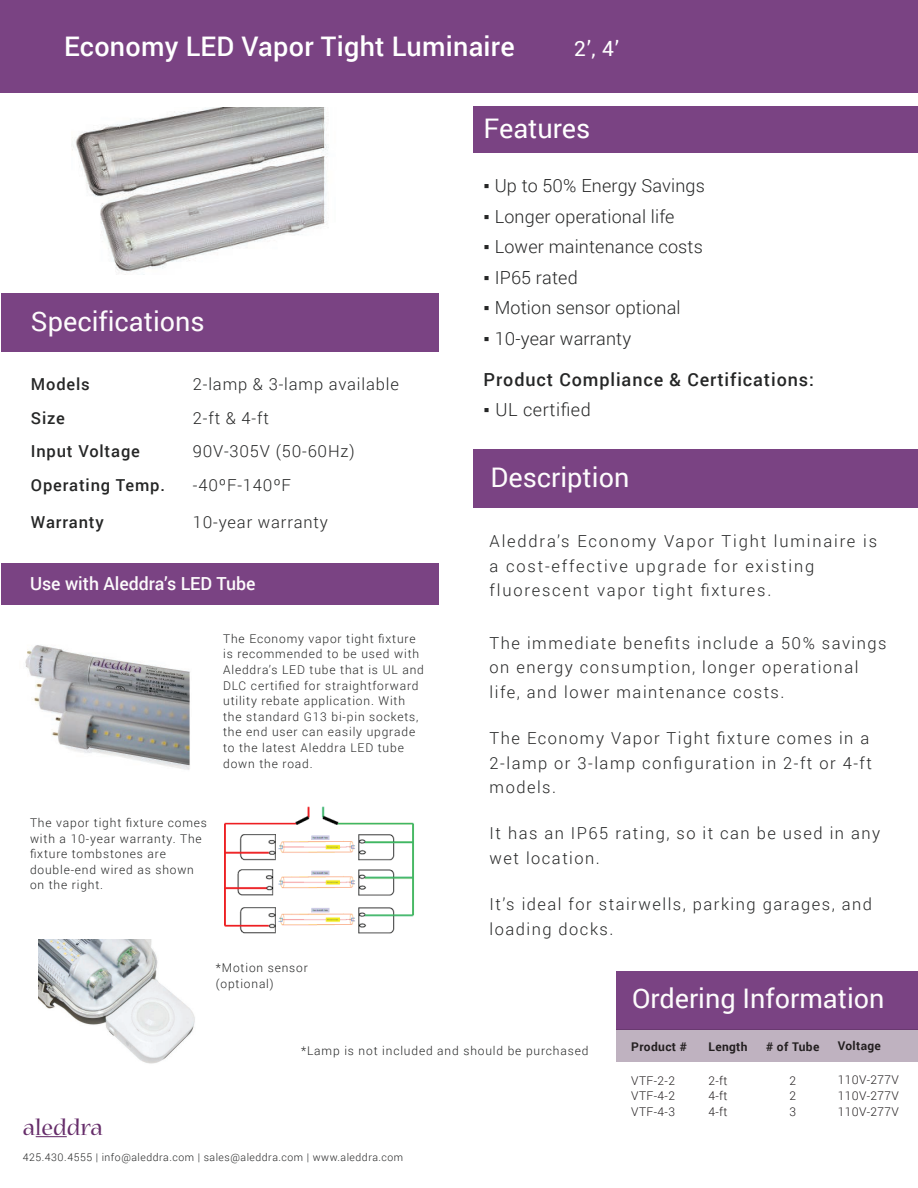
<style>
.page{position:relative;width:918px;height:1188px;background:#fff}
.page>*{position:absolute;margin:0;border:0;box-sizing:border-box;transform-origin:0 0}
.t1{font:27px "Roboto";color:#fdfbfc}
.t2{font:500 27px "Roboto";letter-spacing:.01em;color:#fff}
.t3{font:27px "Roboto";color:#fff}
.t4{font:24.45px "Nueva Std";color:#662d6a;scale:1.06 1}
.t5{font:21px "Roboto";color:#fff}
.t6{font:300 18px "Roboto";letter-spacing:.01em;color:#252626}
.t7{font:500 18px "Roboto";letter-spacing:.05em;color:#252626}
.t8{font:500 18px "Roboto";color:#fdfbfc}
.t9{font:300 18px "Roboto";letter-spacing:.03em;color:#252626}
.t10{font:300 16.5px/24.6px "Roboto";letter-spacing:.09em;color:#252626}
.t11{font:300 16.5px/24.6px "Roboto";letter-spacing:.11em;color:#252626}
.t12{font:300 16.5px "Roboto";letter-spacing:.05em;color:#252626}
.t13{font:500 16.5px "Roboto";letter-spacing:.05em;color:#252626}
.t14{font:300 12px/15.6px "Roboto";letter-spacing:.07em;color:#252626}
.t15{font:300 12px/15.6px "Roboto";letter-spacing:.03em;color:#231f20;text-align:justify}
.t16{font:700 12px "Roboto";letter-spacing:.03em;color:#231f20}
.t17{font:300 10.5px "Roboto";letter-spacing:.05em;color:#252626}
.s1{font-family:"Arial";font-weight:400}
</style>
<div class="page">
<div style="left:473px;top:106px;width:445px;height:46px;background:#7a4383"></div>
<div style="left:0;top:0;width:918px;height:92px;background:#7a4383"></div>
<div style="left:2px;top:293px;width:437px;height:59px;background:#7a4383"></div>
<div style="left:616px;top:971px;width:302px;height:58px;background:#7a4383"></div>
<div style="left:616px;top:1029px;width:302px;height:33px;background:#bfb2c0"></div>
<hr style="left:36px;top:1136px;width:31px;height:1px;background:#662d6a">
<img style="left:72px;top:108px;width:257px;height:164px">
<div style="left:473px;top:449px;width:445px;height:59px;background:#7a4383"></div>
<img style="left:38px;top:939px;width:157px;height:125px">
<div style="left:2px;top:563px;width:437px;height:42px;background:#7a4383"></div>
<img style="left:25px;top:645px;width:165px;height:125px">
<img style="left:225px;top:807px;width:189px;height:126px">
<h1 class="t2" style="left:64px;top:27px;width:452px">Economy LED Vapor Tight Luminaire</h1>
<h3 class="t5" style="left:574px;top:33px;width:46px">2’, 4’</h3>
<h1 class="t1" style="left:31px;top:302px;width:175px">Specifications</h1>
<h3 class="t13" style="left:31px;top:373px;width:60px">Models</h3>
<h3 class="t12" style="left:193px;top:373px;width:207px">2-lamp &amp; 3-lamp available</h3>
<h3 class="t13" style="left:31px;top:406px;width:36px">Size</h3>
<h3 class="t10" style="left:193px;top:405px;width:77px">2-ft &amp; 4-ft</h3>
<h3 class="t13" style="left:31px;top:440px;width:110px">Input Voltage</h3>
<h3 class="t12" style="left:193px;top:440px;width:163px">90V-305V (50-60Hz)</h3>
<h3 class="t13" style="left:31px;top:473px;width:136px">Operating Temp.</h3>
<h3 class="t12" style="left:193px;top:474px;width:100px">-40ºF-140ºF</h3>
<h3 class="t13" style="left:31px;top:511px;width:74px">Warranty</h3>
<h3 class="t12" style="left:193px;top:511px;width:137px">10-year warranty</h3>
<h3 class="t8" style="left:30px;top:571px;width:227px">Use with Aleddra’s LED Tube</h3>
<p class="t14" style="left:223px;top:630px;width:202px">The Economy vapor tight fixture is recommended to be used with<br>Aleddra’s LED tube that is UL and<br>DLC certified for straightforward utility rebate application. With the standard G13 bi-pin sockets, the end user can easily upgrade to the latest Aleddra LED tube down the road.</p>
<p class="t14" style="left:30px;top:814px;width:179px">The vapor tight fixture comes with a 10-year warranty. The fixture tombstones are double-end wired as shown on the right.</p>
<h1 class="t3" style="left:484px;top:110px;width:108px">Features</h1>
<h3 class="t6" style="left:484px;top:173px;width:223px"><span class="s1">▪</span> Up to 50% Energy Savings</h3>
<h3 class="t6" style="left:484px;top:204px;width:192px"><span class="s1">▪</span> Longer operational life</h3>
<h3 class="t6" style="left:484px;top:234px;width:221px"><span class="s1">▪</span> Lower maintenance costs</h3>
<h3 class="t6" style="left:484px;top:265px;width:96px"><span class="s1">▪</span> IP65 rated</h3>
<h3 class="t6" style="left:484px;top:296px;width:199px"><span class="s1">▪</span> Motion sensor optional</h3>
<h3 class="t6" style="left:484px;top:326px;width:149px"><span class="s1">▪</span> 10-year warranty</h3>
<h3 class="t7" style="left:484px;top:367px;width:332px">Product Compliance &amp; Certifications:</h3>
<h3 class="t9" style="left:484px;top:397px;width:109px"><span class="s1">▪</span> UL certified</h3>
<h1 class="t1" style="left:491px;top:458px;width:140px">Description</h1>
<h3 class="t11" style="left:490px;top:529px;width:389px">Aleddra’s Economy Vapor Tight luminaire is a cost-effective upgrade for existing fluorescent vapor tight fixtures.</h3>
<h3 class="t10" style="left:490px;top:630px;width:398px">The immediate benefits include a 50% savings on energy consumption, longer operational life, and lower maintenance costs.</h3>
<h3 class="t10" style="left:490px;top:725px;width:384px">The Economy Vapor Tight fixture comes in a<br>2-lamp or 3-lamp configuration in 2-ft or 4-ft models.</h3>
<h3 class="t10" style="left:490px;top:821px;width:392px">It has an IP65 rating, so it can be used in any wet location.</h3>
<h3 class="t10" style="left:490px;top:891px;width:384px">It’s ideal for stairwells, parking garages, and loading docks.</h3>
<p class="t14" style="left:216px;top:960px;width:93px">*Motion sensor (optional)</p>
<p class="t14" style="left:301px;top:1043px;width:289px">*Lamp is not included and should be purchased</p>
<h2 class="t4" style="left:23px;top:1117px;width:77px">aleddra</h2>
<p class="t17" style="left:23px;top:1150px;width:382px">425.430.4555 | info@aleddra.com | sales@aleddra.com | www.aleddra.com</p>
<h1 class="t1" style="left:632px;top:980px;width:254px">Ordering Information</h1>
<p class="t16" style="left:631px;top:1038px;width:57px">Product #</p>
<p class="t15" style="left:631px;top:1072px;width:45px">VTF-2-2<br>VTF-4-2<br>VTF-4-3</p>
<p class="t16" style="left:838px;top:1038px;width:45px">Voltage</p>
<p class="t15" style="left:838px;top:1072px;width:63px">110V-277V 110V-277V 110V-277V</p>
<p class="t16" style="left:766px;top:1038px;width:55px"># of Tube</p>
<p class="t15" style="left:789px;top:1072px;width:8px">2<br>2<br>3</p>
<p class="t16" style="left:709px;top:1038px;width:41px">Length</p>
<p class="t15" style="left:709px;top:1072px;width:21px">2-ft 4-ft 4-ft</p>
</div>
